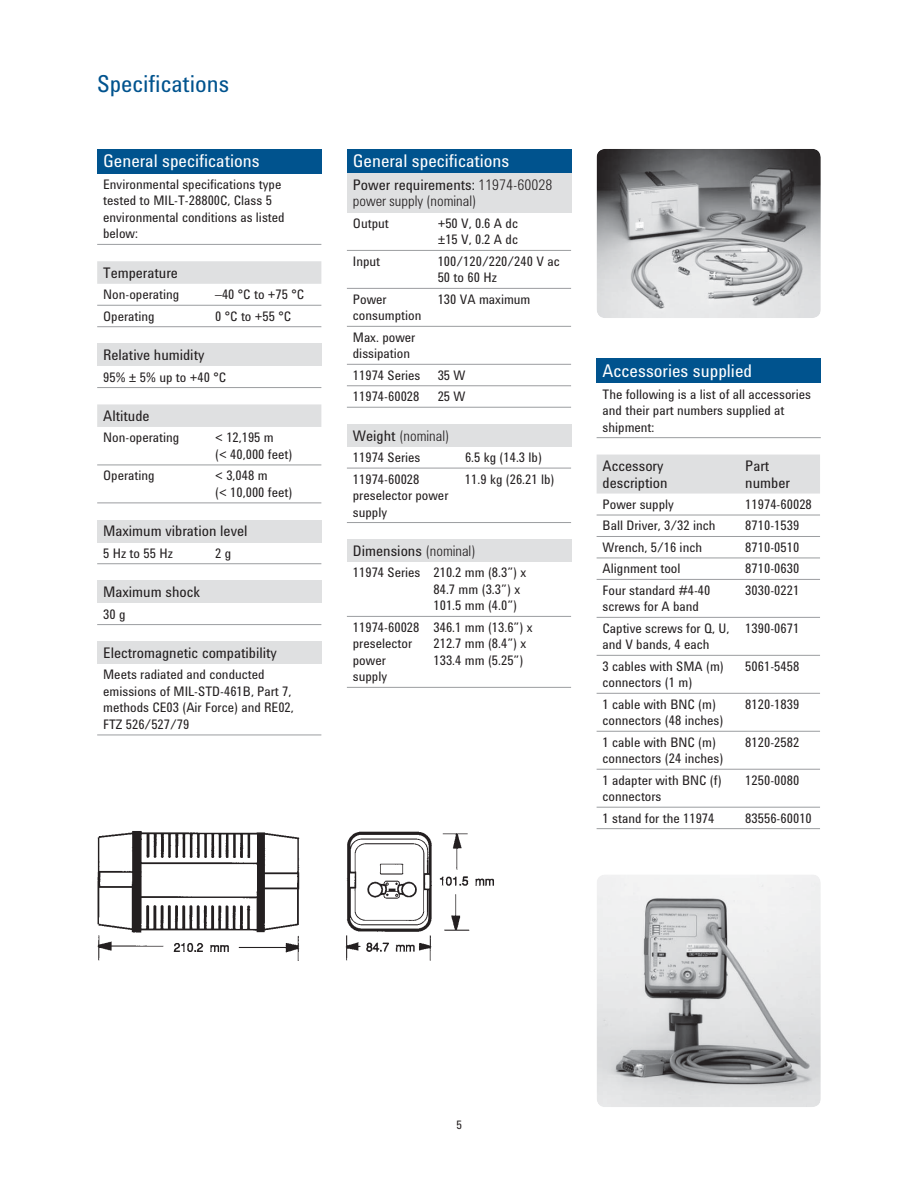
<style>
.page{position:relative;width:918px;height:1188px;background:#fff}
.page>*{position:absolute;margin:0;border:0;box-sizing:border-box;transform-origin:0 0}
.t1{font:24px "Agilent Condensed CFF";color:#00538e}
.t2{font:18px "Agilent Condensed CFF";color:#fff}
.t3{font:15px/16.5px "Agilent Condensed CFF";color:#231f20}
.t4{font:300 15px/16.5px "Agilent Condensed CFF";color:#231f20}
.t5{font:13.5px/16.5px "Agilent Condensed CFF";color:#231f20}
.t6{font:12px "Agilent Condensed CFF";color:#231f20}
.s1{font-weight:400}
.s2{font-weight:300}
</style>
<div class="page">
<div style="left:97px;top:149px;width:224px;height:24px;background:#00538e"></div>
<hr style="left:97px;top:244px;width:224px;height:1px;background:#9b9da0">
<div style="left:97px;top:261px;width:224px;height:23px;background:#dfe0e1"></div>
<hr style="left:97px;top:305px;width:224px;height:1px;background:#9b9da0">
<hr style="left:97px;top:326px;width:112px;height:1px;background:#9b9da0">
<hr style="left:209px;top:326px;width:112px;height:1px;background:#9b9da0">
<div style="left:97px;top:344px;width:224px;height:22px;background:#dfe0e1"></div>
<hr style="left:97px;top:387px;width:224px;height:1px;background:#9b9da0">
<div style="left:97px;top:404px;width:224px;height:23px;background:#dfe0e1"></div>
<hr style="left:97px;top:465px;width:224px;height:1px;background:#9b9da0">
<hr style="left:97px;top:503px;width:112px;height:1px;background:#9b9da0">
<hr style="left:209px;top:503px;width:112px;height:1px;background:#9b9da0">
<div style="left:97px;top:520px;width:224px;height:22px;background:#dfe0e1"></div>
<hr style="left:97px;top:563px;width:112px;height:1px;background:#9b9da0">
<hr style="left:209px;top:563px;width:112px;height:1px;background:#9b9da0">
<div style="left:97px;top:581px;width:224px;height:22px;background:#dfe0e1"></div>
<hr style="left:97px;top:624px;width:224px;height:1px;background:#9b9da0">
<div style="left:97px;top:641px;width:224px;height:23px;background:#dfe0e1"></div>
<hr style="left:97px;top:735px;width:224px;height:1px;background:#9b9da0">
<div style="left:597px;top:359px;width:224px;height:24px;background:#00538e"></div>
<hr style="left:597px;top:437px;width:224px;height:1px;background:#9b9da0">
<div style="left:597px;top:455px;width:223px;height:39px;background:#dfe0e1"></div>
<hr style="left:597px;top:515px;width:223px;height:1px;background:#9b9da0">
<hr style="left:597px;top:536px;width:223px;height:1px;background:#9b9da0">
<hr style="left:597px;top:558px;width:223px;height:1px;background:#9b9da0">
<hr style="left:597px;top:579px;width:223px;height:1px;background:#9b9da0">
<hr style="left:597px;top:617px;width:223px;height:1px;background:#9b9da0">
<hr style="left:597px;top:655px;width:223px;height:1px;background:#9b9da0">
<hr style="left:597px;top:693px;width:223px;height:1px;background:#9b9da0">
<hr style="left:597px;top:731px;width:223px;height:1px;background:#9b9da0">
<hr style="left:597px;top:769px;width:223px;height:1px;background:#9b9da0">
<hr style="left:597px;top:807px;width:223px;height:1px;background:#9b9da0">
<hr style="left:597px;top:828px;width:142px;height:1px;background:#9b9da0">
<hr style="left:739px;top:828px;width:81px;height:1px;background:#9b9da0">
<img style="left:597px;top:149px;width:224px;height:169px;border-radius:9px">
<img style="left:597px;top:874px;width:224px;height:233px;border-radius:9px">
<div style="left:347px;top:149px;width:224px;height:24px;background:#00538e"></div>
<div style="left:347px;top:173px;width:224px;height:39px;background:#dfe0e1"></div>
<hr style="left:347px;top:250px;width:224px;height:1px;background:#9b9da0">
<hr style="left:347px;top:288px;width:224px;height:1px;background:#9b9da0">
<hr style="left:347px;top:326px;width:224px;height:1px;background:#9b9da0">
<hr style="left:347px;top:364px;width:224px;height:1px;background:#9b9da0">
<hr style="left:347px;top:385px;width:224px;height:1px;background:#9b9da0">
<hr style="left:347px;top:407px;width:85px;height:1px;background:#9b9da0">
<hr style="left:432px;top:407px;width:139px;height:1px;background:#9b9da0">
<div style="left:347px;top:424px;width:224px;height:23px;background:#dfe0e1"></div>
<hr style="left:347px;top:468px;width:224px;height:1px;background:#9b9da0">
<hr style="left:347px;top:522px;width:112px;height:1px;background:#9b9da0">
<hr style="left:459px;top:522px;width:112px;height:1px;background:#9b9da0">
<div style="left:347px;top:539px;width:224px;height:23px;background:#dfe0e1"></div>
<hr style="left:347px;top:616px;width:224px;height:1px;background:#9b9da0">
<hr style="left:347px;top:687px;width:80px;height:1px;background:#9b9da0">
<hr style="left:427px;top:687px;width:144px;height:1px;background:#9b9da0">
<img style="left:97px;top:831px;width:397px;height:130px">
<h1 class="t1" style="left:97px;top:75px;width:134px">Specifications</h1>
<h2 class="t2" style="left:103px;top:155px;width:158px">General specifications</h2>
<p class="t5" style="left:103px;top:178px;width:183px">Environmental specifications type tested to MIL-T-28800C, Class 5 environmental conditions as listed below:</p>
<p class="t3" style="left:103px;top:266px;width:76px">Temperature</p>
<p class="t5" style="left:103px;top:288px;width:78px">Non-operating</p>
<p class="t5" style="left:215px;top:288px;width:90px">–40 °C to +75 °C</p>
<p class="t5" style="left:103px;top:309px;width:53px">Operating</p>
<p class="t5" style="left:215px;top:309px;width:77px">0 °C to +55 °C</p>
<p class="t3" style="left:103px;top:348px;width:103px">Relative humidity</p>
<p class="t5" style="left:103px;top:370px;width:124px">95% ± 5% up to +40 °C</p>
<p class="t3" style="left:103px;top:409px;width:48px">Altitude</p>
<p class="t5" style="left:103px;top:431px;width:78px">Non-operating</p>
<p class="t5" style="left:215px;top:431px;width:79px">&lt; 12,195 m<br>(&lt; 40,000 feet)</p>
<p class="t5" style="left:103px;top:469px;width:53px">Operating</p>
<p class="t5" style="left:215px;top:469px;width:79px">&lt; 3,048 m<br>(&lt; 10,000 feet)</p>
<p class="t3" style="left:103px;top:525px;width:146px">Maximum vibration level</p>
<p class="t5" style="left:103px;top:546px;width:71px">5 Hz to 55 Hz</p>
<p class="t5" style="left:215px;top:546px;width:18px">2 g</p>
<p class="t3" style="left:103px;top:585px;width:98px">Maximum shock</p>
<p class="t5" style="left:103px;top:607px;width:24px">30 g</p>
<p class="t3" style="left:103px;top:646px;width:175px">Electromagnetic compatibility</p>
<p class="t5" style="left:103px;top:668px;width:192px">Meets radiated and conducted emissions of MIL-STD-461B, Part 7, methods CE03 (Air Force) and RE02,<br>FTZ 526/527/79</p>
<h2 class="t2" style="left:353px;top:155px;width:158px">General specifications</h2>
<p class="t4" style="left:353px;top:178px;width:201px"><span class="s1">Power requirements:</span> 11974-60028 power supply (nominal)</p>
<p class="t5" style="left:353px;top:217px;width:37px">Output</p>
<p class="t5" style="left:438px;top:217px;width:82px">+50 V, 0.6 A dc ±15 V, 0.2 A dc</p>
<p class="t5" style="left:353px;top:254px;width:29px">Input</p>
<p class="t5" style="left:438px;top:254px;width:124px">100/120/220/240 V ac<br>50 to 60 Hz</p>
<p class="t5" style="left:353px;top:292px;width:70px">Power consumption</p>
<p class="t5" style="left:438px;top:292px;width:94px">130 VA maximum</p>
<p class="t5" style="left:353px;top:330px;width:64px">Max. power dissipation</p>
<p class="t5" style="left:353px;top:368px;width:69px">11974 Series</p>
<p class="t5" style="left:438px;top:368px;width:29px">35 W</p>
<p class="t5" style="left:353px;top:390px;width:68px">11974-60028</p>
<p class="t5" style="left:438px;top:390px;width:29px">25 W</p>
<p class="t4" style="left:353px;top:429px;width:98px"><span class="s1">Weight</span> (nominal)</p>
<p class="t5" style="left:353px;top:451px;width:69px">11974 Series</p>
<p class="t5" style="left:465px;top:451px;width:79px">6.5 kg (14.3 lb)</p>
<p class="t5" style="left:353px;top:472px;width:97px">11974-60028 preselector power supply</p>
<p class="t5" style="left:465px;top:472px;width:91px">11.9 kg (26.21 lb)</p>
<p class="t3" style="left:353px;top:544px;width:124px">Dimensions <span class="s2">(nominal)</span></p>
<p class="t5" style="left:433px;top:566px;width:94px;text-indent:-81px">11974 Series 210.2 mm (8.3”) x<br>84.7 mm (3.3”) x<br>101.5 mm (4.0”)</p>
<p class="t5" style="left:353px;top:620px;width:68px">11974-60028 preselector power supply</p>
<p class="t5" style="left:433px;top:620px;width:101px">346.1 mm (13.6”) x<br>212.7 mm (8.4”) x<br>133.4 mm (5.25”)</p>
<h2 class="t2" style="left:603px;top:364px;width:151px">Accessories supplied</h2>
<p class="t5" style="left:603px;top:387px;width:210px">The following is a list of all accessories and their part numbers supplied at shipment:</p>
<p class="t3" style="left:603px;top:459px;width:67px">Accessory description</p>
<p class="t3" style="left:745px;top:459px;width:46px">Part number</p>
<p class="t5" style="left:603px;top:498px;width:73px">Power supply</p>
<p class="t5" style="left:745px;top:498px;width:68px">11974-60028</p>
<p class="t5" style="left:603px;top:519px;width:114px">Ball Driver, 3/32 inch</p>
<p class="t5" style="left:745px;top:519px;width:56px">8710-1539</p>
<p class="t5" style="left:603px;top:541px;width:101px">Wrench, 5/16 inch</p>
<p class="t5" style="left:745px;top:541px;width:56px">8710-0510</p>
<p class="t5" style="left:603px;top:562px;width:79px">Alignment tool</p>
<p class="t5" style="left:745px;top:562px;width:56px">8710-0630</p>
<p class="t5" style="left:603px;top:583px;width:109px">Four standard #4-40 screws for A band</p>
<p class="t5" style="left:745px;top:583px;width:56px">3030-0221</p>
<p class="t5" style="left:603px;top:621px;width:128px">Captive screws for Q, U, and V bands, 4 each</p>
<p class="t5" style="left:745px;top:621px;width:56px">1390-0671</p>
<p class="t5" style="left:603px;top:659px;width:123px">3 cables with SMA (m) connectors (1 m)</p>
<p class="t5" style="left:745px;top:659px;width:56px">5061-5458</p>
<p class="t5" style="left:603px;top:697px;width:122px">1 cable with BNC (m) connectors (48 inches)</p>
<p class="t5" style="left:745px;top:697px;width:56px">8120-1839</p>
<p class="t5" style="left:603px;top:735px;width:122px">1 cable with BNC (m) connectors (24 inches)</p>
<p class="t5" style="left:745px;top:735px;width:56px">8120-2582</p>
<p class="t5" style="left:603px;top:773px;width:121px">1 adapter with BNC (f) connectors</p>
<p class="t5" style="left:745px;top:773px;width:56px">1250-0080</p>
<p class="t5" style="left:603px;top:811px;width:113px">1 stand for the 11974</p>
<p class="t5" style="left:745px;top:811px;width:68px">83556-60010</p>
<p class="t6" style="left:456px;top:1120px;width:7px">5</p>
</div>
